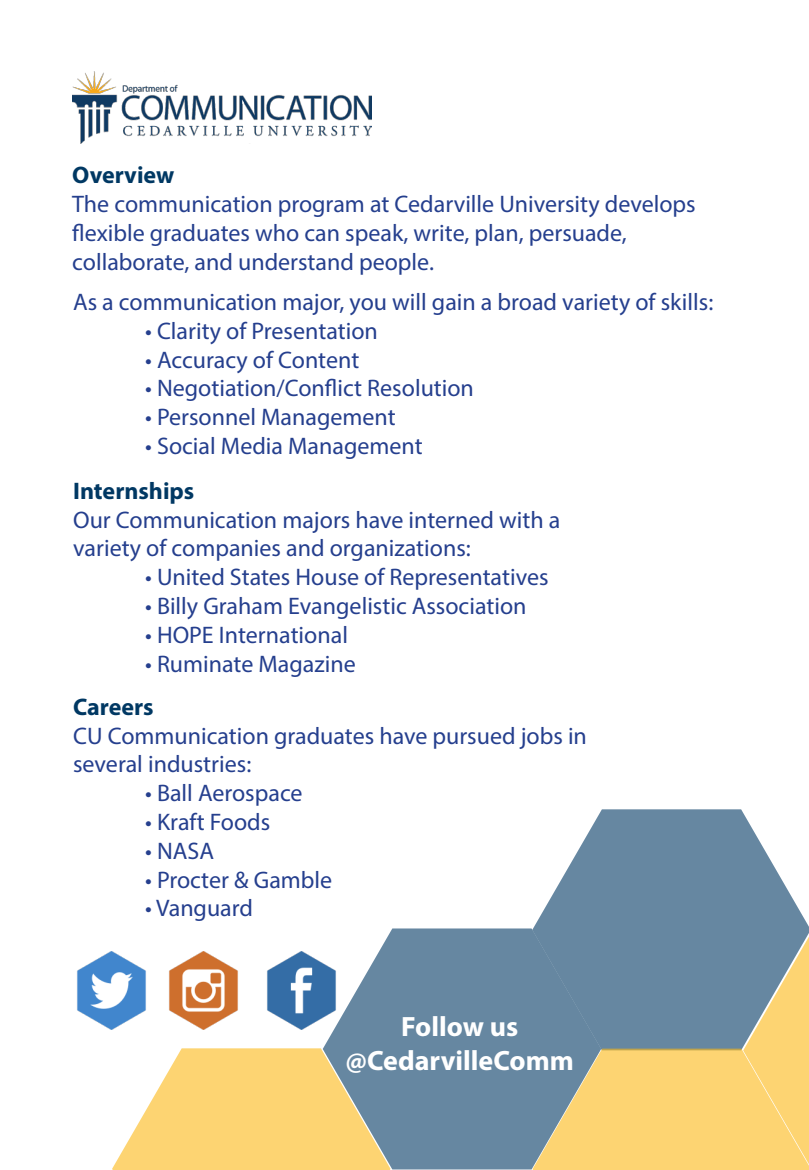
<style>
.page{position:relative;width:809px;height:1170px;background:#fff}
.page>*{position:absolute;margin:0;border:0;box-sizing:border-box;transform-origin:0 0}
.t1{font:700 28px "Myriad Pro";color:#fff}
.Paragraph_Style_1{font:24px/28.8px "Myriad Pro";color:#253f8e}
.t2{font:700 24px "Myriad Pro";color:#003863}
</style>
<div class="page">
<img style="left:72px;top:72px;width:299px;height:72px">
<svg style="left:323px;top:928px;width:209px;height:241px;background:#718fa7"></svg>
<svg style="left:532px;top:809px;width:277px;height:121px;fill:#6687a1"></svg>
<svg style="left:532px;top:930px;width:277px;height:240px;background:#b1ad8a"></svg>
<svg style="left:112px;top:1048px;width:278px;height:122px;background:#ebd08a"></svg>
<img style="left:267px;top:952px;width:73px;height:78px">
<img style="left:169px;top:952px;width:69px;height:78px">
<img style="left:77px;top:952px;width:69px;height:78px">
<p class="t2" style="left:72px;top:160px;width:104px">Overview</p>
<p class="Paragraph_Style_1" style="left:72px;top:189px;width:625px">The communication program at Cedarville University develops flexible graduates who can speak, write, plan, persuade, collaborate, and understand people.</p>
<p class="Paragraph_Style_1" style="left:73px;top:287px;width:641px">As a communication major, you will gain a broad variety of skills:</p>
<p class="Paragraph_Style_1" style="left:145px;top:316px;width:234px">• Clarity of Presentation</p>
<p class="Paragraph_Style_1" style="left:145px;top:345px;width:216px">• Accuracy of Content</p>
<p class="Paragraph_Style_1" style="left:145px;top:374px;width:330px">• Negotiation/Conflict Resolution</p>
<p class="Paragraph_Style_1" style="left:145px;top:402px;width:252px">• Personnel Management</p>
<p class="Paragraph_Style_1" style="left:145px;top:431px;width:279px">• Social Media Management</p>
<p class="t2" style="left:73px;top:475px;width:123px">Internships</p>
<p class="Paragraph_Style_1" style="left:73px;top:505px;width:489px">Our Communication majors have interned with a variety of companies and organizations:</p>
<p class="Paragraph_Style_1" style="left:145px;top:562px;width:405px">• United States House of Representatives</p>
<p class="Paragraph_Style_1" style="left:145px;top:591px;width:383px">• Billy Graham Evangelistic Association</p>
<p class="Paragraph_Style_1" style="left:145px;top:620px;width:204px">• HOPE International</p>
<p class="Paragraph_Style_1" style="left:145px;top:649px;width:212px">• Ruminate Magazine</p>
<p class="t2" style="left:73px;top:691px;width:82px">Careers</p>
<p class="Paragraph_Style_1" style="left:73px;top:721px;width:515px">CU Communication graduates have pursued jobs in several industries:</p>
<p class="Paragraph_Style_1" style="left:145px;top:778px;width:159px">• Ball Aerospace</p>
<p class="Paragraph_Style_1" style="left:145px;top:807px;width:127px">• Kraft Foods</p>
<p class="Paragraph_Style_1" style="left:145px;top:836px;width:70px">• NASA</p>
<p class="Paragraph_Style_1" style="left:145px;top:865px;width:189px">• Procter &amp; Gamble</p>
<p class="Paragraph_Style_1" style="left:145px;top:894px;width:109px">• Vanguard</p>
<p class="t1" style="left:401px;top:1008px;width:118px">Follow us</p>
<p class="t1" style="left:345px;top:1042px;width:230px">@CedarvilleComm</p>
</div>
